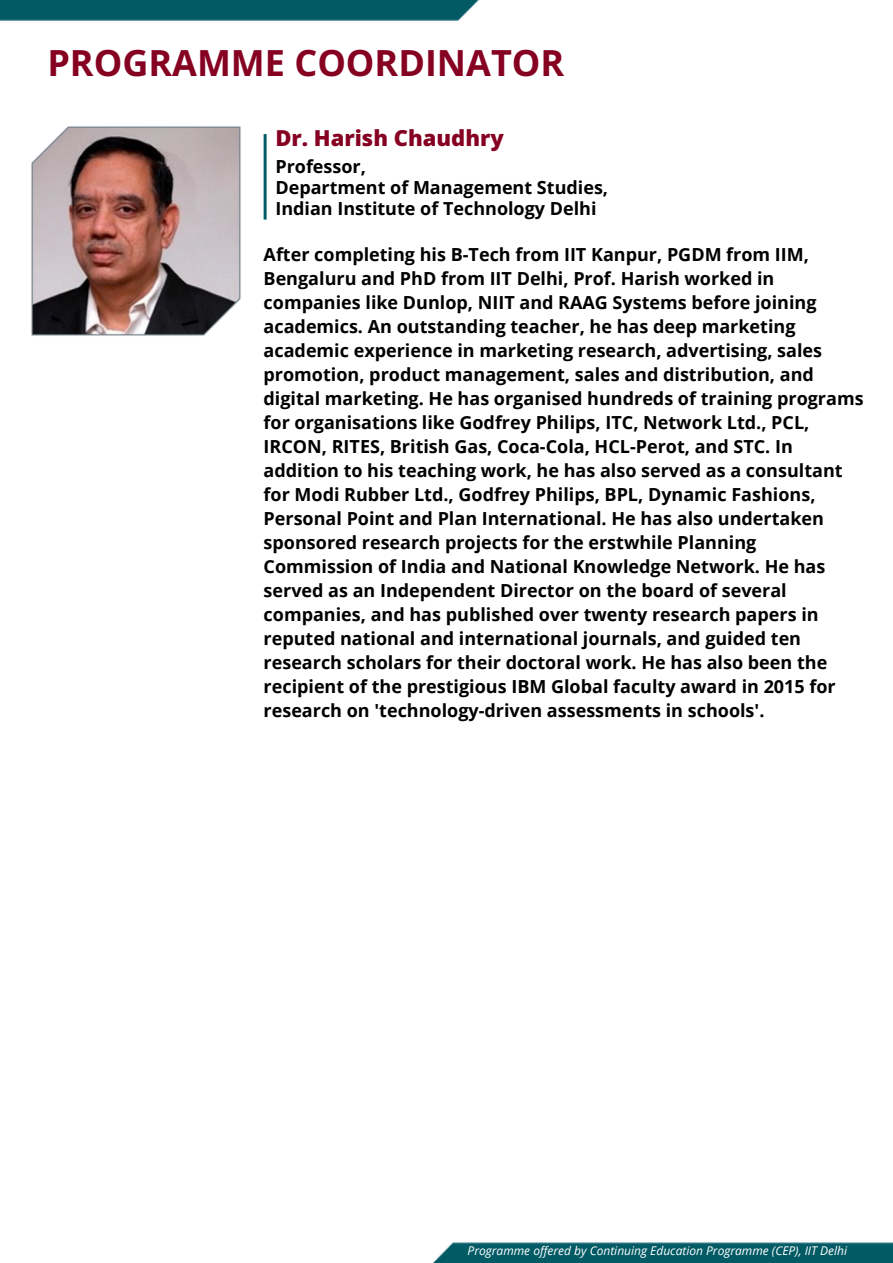
<style>
.page{position:relative;width:893px;height:1263px;background:#fff}
.page>*{position:absolute;margin:0;border:0;box-sizing:border-box;transform-origin:0 0}
.t1{font:700 36px "Open Sans";color:#860021}
.t2{font:800 22px "Open Sans";color:#860021}
.t3{font:700 18px/24px "Open Sans";color:#000}
.t4{font:italic 12px "Open Sans";color:#fff}
</style>
<div class="page">
<img style="left:31px;top:126px;width:210px;height:210px">
<hr style="left:263px;top:134px;width:3px;height:86px;background:#025a64">
<img style="left:0;top:0;width:480px;height:21px">
<img style="left:432px;top:1242px;width:460px;height:21px">
<p class="t1" style="left:47px;top:38px;width:518px">PROGRAMME COORDINATOR</p>
<p class="t2" style="left:275px;top:122px;width:230px">Dr. Harish Chaudhry</p>
<p class="t3" style="left:275px;top:154px;width:92px">Professor,</p>
<p class="t3" style="left:275px;top:175px;width:334px">Department of Management Studies,</p>
<p class="t3" style="left:275px;top:196px;width:323px">Indian Institute of Technology Delhi</p>
<p class="t3" style="left:263px;top:242px;width:601px">After completing his B-Tech from IIT Kanpur, PGDM from IIM, Bengaluru and PhD from IIT Delhi, Prof. Harish worked in companies like Dunlop, NIIT and RAAG Systems before joining academics. An outstanding teacher, he has deep marketing academic experience in marketing research, advertising, sales promotion, product management, sales and distribution, and digital marketing. He has organised hundreds of training programs for organisations like Godfrey Philips, ITC, Network Ltd., PCL, IRCON, RITES, British Gas, Coca-Cola, HCL-Perot, and STC. In addition to his teaching work, he has also served as a consultant for Modi Rubber Ltd., Godfrey Philips, BPL, Dynamic Fashions, Personal Point and Plan International. He has also undertaken sponsored research projects for the erstwhile Planning Commission of India and National Knowledge Network. He has served as an Independent Director on the board of several companies, and has published over twenty research papers in reputed national and international journals, and guided ten research scholars for their doctoral work. He has also been the recipient of the prestigious IBM Global faculty award in 2015 for research on 'technology-driven assessments in schools'.</p>
<p class="t4" style="left:467px;top:1243px;width:381px">Programme offered by Continuing Education Programme (CEP), IIT Delhi</p>
</div>
